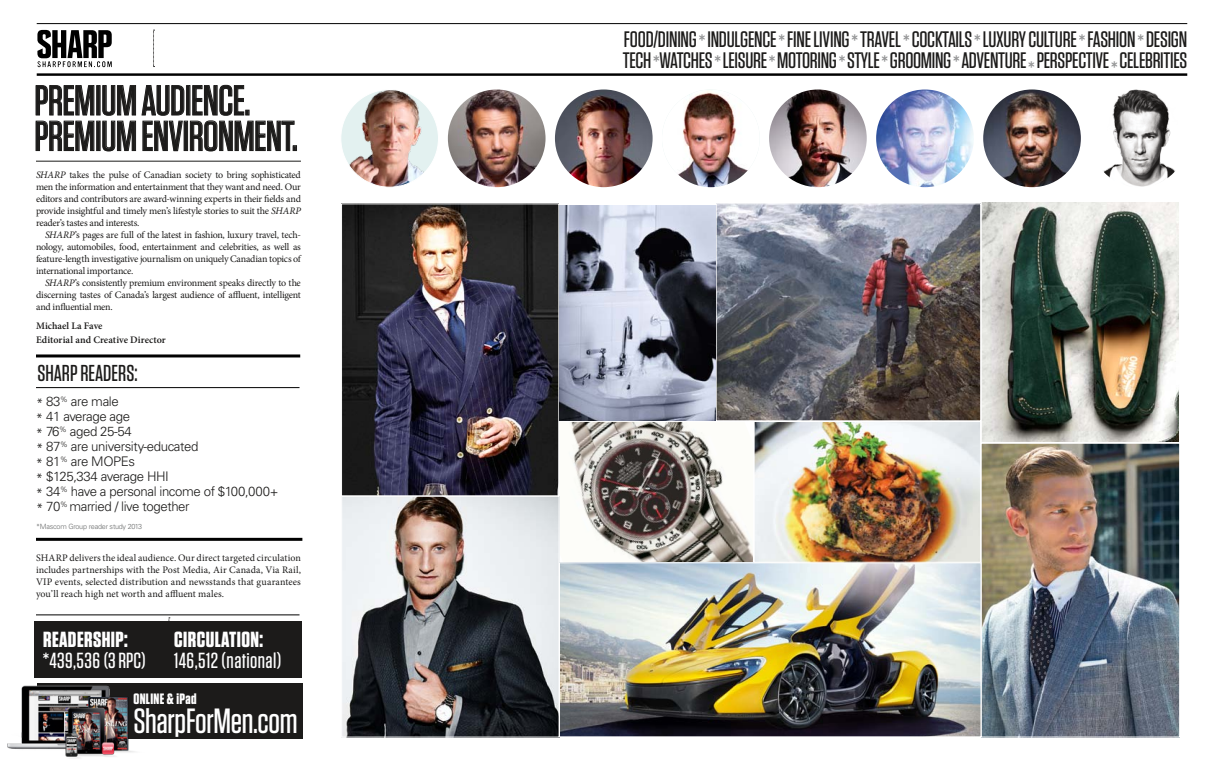
<style>
.page{position:relative;width:1224px;height:774px;background:#fff}
.page>*{position:absolute;margin:0;border:0;box-sizing:border-box;transform-origin:0 0}
.t1{font:500 42px "Tungsten";color:#1c1b1a}
.t2{font:500 35px "Tungsten";letter-spacing:-.01em;color:#fff}
.t3{font:500 23px "Tungsten";color:#1c1b1a}
.t4{font:500 22.4px/21.3px "Tungsten";letter-spacing:-.015em;color:#1c1b1a}
.t5{font:500 21.9px "Tungsten";letter-spacing:.02em;color:#fff}
.t6{font:700 21.9px "Tungsten";letter-spacing:.02em;color:#fff}
.t7{font:700 15px "Tungsten";color:#fff}
.t8{font:300 13.2px/15px "Univers LT Std";letter-spacing:-.03em;color:#1c1b1a}
.t9{font:10px/12px "Minion Pro";letter-spacing:-.02em;color:#1c1b1a;text-align:justify}
.t10{font:600 10px/14.2px "Minion Pro";letter-spacing:.005em;color:#1c1b1a}
.t11{font:300 7.2px "Univers LT Std";letter-spacing:-.03em;color:#6a6c6c}
.s1{font-style:italic}
.s2{color:#969798}
</style>
<div class="page">
<img style="left:718px;top:206px;width:261px;height:213px">
<div style="left:716px;top:204px;width:265px;height:217px;border:1px solid #fff"></div>
<hr style="left:37px;top:73px;width:1150px;height:3px;background:#000">
<hr style="left:37px;top:23px;width:1150px;height:1px;background:#000">
<svg style="left:36px;top:85px;width:58px;height:30px"></svg>
<svg style="left:103px;top:85px;width:33px;height:30px"></svg>
<svg style="left:142px;top:85px;width:42px;height:30px"></svg>
<svg style="left:193px;top:85px;width:56px;height:30px"></svg>
<svg style="left:36px;top:121px;width:58px;height:30px"></svg>
<svg style="left:103px;top:121px;width:33px;height:30px"></svg>
<svg style="left:143px;top:121px;width:39px;height:30px"></svg>
<div style="left:184px;top:121px;width:4px;height:30px;border:1px solid #1c1b1a"></div>
<svg style="left:190px;top:121px;width:107px;height:30px"></svg>
<hr style="left:36px;top:161px;width:265px;height:1px;background:#1c1b1a">
<hr style="left:36px;top:387px;width:264px;height:1px;background:#000">
<hr style="left:36px;top:615px;width:264px;height:1px;background:#000">
<hr style="left:36px;top:354px;width:264px;height:3px;background:#000">
<hr style="left:36px;top:538px;width:266px;height:3px;background:#000">
<svg style="left:153px;top:30px;width:2px;height:37px"></svg>
<img style="left:341px;top:90px;width:97px;height:97px;border-radius:49px">
<img style="left:769px;top:90px;width:98px;height:97px;border-radius:49px">
<img style="left:448px;top:90px;width:98px;height:97px;border-radius:49px">
<img style="left:876px;top:90px;width:98px;height:97px;border-radius:49px">
<img style="left:555px;top:90px;width:98px;height:97px;border-radius:49px">
<img style="left:983px;top:90px;width:98px;height:97px;border-radius:49px">
<img style="left:662px;top:90px;width:98px;height:97px;border-radius:49px">
<img style="left:1090px;top:90px;width:98px;height:97px;border-radius:49px">
<img style="left:343px;top:206px;width:214px;height:529px">
<div style="left:341px;top:204px;width:218px;height:292px;border:1px solid #fff"></div>
<img style="left:983px;top:203px;width:195px;height:532px">
<div style="left:981px;top:443px;width:199px;height:294px;border:1px solid #fff"></div>
<img style="left:561px;top:423px;width:419px;height:312px">
<div style="left:559px;top:421px;width:195px;height:142px;border:1px solid #fff"></div>
<div style="left:341px;top:496px;width:218px;height:241px;border:1px solid #fff"></div>
<div style="left:35px;top:621px;width:267px;height:56px;background:#1c1b1a"></div>
<div style="left:37px;top:683px;width:265px;height:55px;background:#1c1b1a"></div>
<img style="left:7px;top:665px;width:143px;height:93px">
<div style="left:559px;top:562px;width:423px;height:175px;border:1px solid #fff"></div>
<div style="left:754px;top:421px;width:227px;height:142px;border:1px solid #fff"></div>
<div style="left:981px;top:201px;width:199px;height:242px;border:1px solid #fff"></div>
<img style="left:559px;top:206px;width:157px;height:215px">
<svg style="left:37px;top:30px;width:75px;height:37px"></svg>
<h1 class="t1" style="left:35px;top:79px;width:29px">PREMIUM</h1>
<h1 class="t1" style="left:141px;top:79px;width:14px">AUDIENCE</h1>
<h1 class="t1" style="left:245px;top:79px;width:7px">.</h1>
<h1 class="t1" style="left:35px;top:114px;width:29px">PREMIUM</h1>
<h1 class="t1" style="left:141px;top:114px;width:15px">ENVIRONMENT</h1>
<h1 class="t1" style="left:292px;top:114px;width:7px">.</h1>
<p class="t9" style="left:36px;top:169px;width:266px"><span class="s1">SHARP</span> takes the pulse of Canadian society to bring sophisticated men the information and entertainment that they want and need. Our editors and contributors are award-winning experts in their fields and provide insightful and timely men’s lifestyle stories to suit the <span class="s1">SHARP </span>reader’s tastes and interests.</p>
<p class="t9" style="left:36px;top:229px;width:266px;text-indent:9px"><span class="s1">SHARP</span>’s pages are full of the latest in fashion, luxury travel, tech&shy;nology, automobiles, food, entertainment and celebrities, as well as feature-length investigative journalism on uniquely Canadian topics of international importance.</p>
<p class="t9" style="left:36px;top:277px;width:266px;text-indent:9px"><span class="s1">SHARP</span>’s consistently premium environment speaks directly to the discerning tastes of Canada’s largest audience of affluent, intelligent and influential men.</p>
<p class="t10" style="left:36px;top:319px;width:131px">Michael La Fave<br>Editorial and Creative Director</p>
<h3 class="t3" style="left:37px;top:361px;width:52px">SHARP READERS</h3>
<h3 class="t3" style="left:134px;top:361px;width:5px">:</h3>
<h3 class="t8" style="left:36px;top:394px;width:244px">* 83<sup>%</sup> are male<br>* 41 average age<br>* 76<sup>%</sup> aged 25-54<br>* 87<sup>%</sup> are university-educated<br>* 81<sup>%</sup> are MOPEs<br>* $125,334 average HHI<br>* 34<sup>%</sup> have a personal income of $100,000+ * 70<sup>%</sup> married / live together</h3>
<p class="t11" style="left:36px;top:522px;width:108px">*Mascom Group reader study 2013</p>
<p class="t9" style="left:36px;top:552px;width:266px">SHARP delivers the ideal audience. Our direct targeted circulation includes partnerships with the Post Media, Air Canada, Via Rail, VIP events, selected distribution and newsstands that guarantees you’ll reach high net worth and affluent males.</p>
<h3 class="t6" style="left:43px;top:628px;width:86px">READERSHIP:</h3>
<h3 class="t5" style="left:43px;top:649px;width:104px">*439,536 (3 RPC)</h3>
<h3 class="t6" style="left:174px;top:628px;width:90px">CIRCULATION:</h3>
<h3 class="t5" style="left:174px;top:649px;width:109px">146,512 (NATIONAL)</h3>
<h3 class="t7" style="left:134px;top:691px;width:7px">ONLINE</h3>
<h3 class="t7" style="left:167px;top:691px;width:31px">&amp; IPAD</h3>
<h2 class="t2" style="left:134px;top:702px;width:166px">SHARPFORMEN.COM</h2>
<h3 class="t4" style="left:623px;top:28px;width:566px">FOOD/DINING <span class="s2">*</span> INDULGENCE <span class="s2">*</span>FINE LIVING <span class="s2">*</span>TRAVEL <span class="s2">*</span> COCKTAILS <span class="s2">*</span> LUXURY CULTURE <span class="s2">*</span> FASHION <span class="s2">*</span> DESIGN<br>TECH <span class="s2">*</span>WATCHES <span class="s2">*</span>LEISURE <span class="s2">*</span>MOTORING <span class="s2">*</span> STYLE <span class="s2">*</span>GROOMING <span class="s2">*</span>ADVENTURE <span class="s2">*</span> PERSPECTIVE <span class="s2">*</span> CELEBRITIES</h3>
</div>
